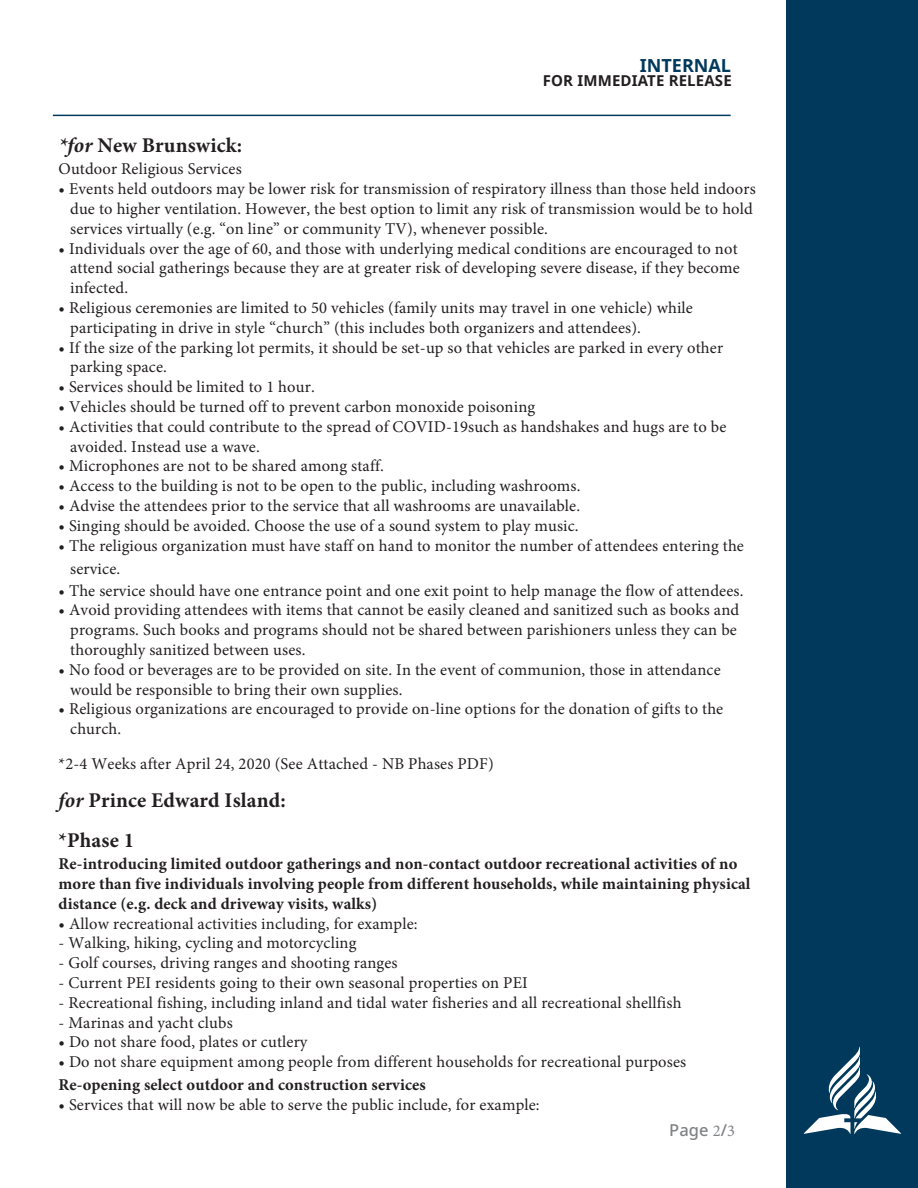
<style>
.page{position:relative;width:918px;height:1188px;background:#fff}
.page>*{position:absolute;margin:0;border:0;box-sizing:border-box;transform-origin:0 0}
.t1{font:700 21px/40.2px "Minion Pro";letter-spacing:.005em;color:#231f20}
.t2{font:700 18px "Noto Sans";color:#00395c}
.t3{font:16.5px/19.8px "Minion Pro";letter-spacing:.01em;color:#231f20}
.t4{font:700 16.5px/19.8px "Minion Pro";letter-spacing:.01em;color:#231f20}
.t5{font:500 16.5px "Noto Sans";color:#808285}
.t6{font:700 15px "Noto Sans";letter-spacing:.01em;color:#231f20}
.s1{font-style:italic}
.s2{font-family:"Minion Pro";font-weight:400}
</style>
<div class="page">
<div style="left:787px;top:0;width:131px;height:1188px;background:#00395c"></div>
<svg style="left:804px;top:1047px;width:97px;height:87px"></svg>
<hr style="left:53px;top:115px;width:678px;height:1px;background:#00395c">
<p class="t2" style="left:640px;top:53px;width:93px">INTERNAL</p>
<p class="t6" style="left:543px;top:70px;width:190px">FOR IMMEDIATE RELEASE</p>
<p class="t1" style="left:59px;top:125px;width:185px"><span class="s1">*for</span> New Brunswick:</p>
<p class="t3" style="left:59px;top:159px;width:185px">Outdoor Religious Services</p>
<p class="t3" style="left:70px;top:179px;width:687px;text-indent:-12px">• Events held outdoors may be lower risk for transmission of respiratory illness than those held indoors due to higher ventilation. However, the best option to limit any risk of transmission would be to hold services virtually (e.g. “on line” or community TV), whenever possible.</p>
<p class="t3" style="left:70px;top:238px;width:671px;text-indent:-12px">• Individuals over the age of 60, and those with underlying medical conditions are encouraged to not attend social gatherings because they are at greater risk of developing severe disease, if they become infected.</p>
<p class="t3" style="left:70px;top:298px;width:624px;text-indent:-12px">• Religious ceremonies are limited to 50 vehicles (family units may travel in one vehicle) while participating in drive in style “church” (this includes both organizers and attendees).</p>
<p class="t3" style="left:70px;top:337px;width:654px;text-indent:-12px">• If the size of the parking lot permits, it should be set-up so that vehicles are parked in every other parking space.</p>
<p class="t3" style="left:59px;top:377px;width:258px">• Services should be limited to 1 hour.</p>
<p class="t3" style="left:59px;top:397px;width:478px">• Vehicles should be turned off to prevent carbon monoxide poisoning</p>
<p class="t3" style="left:70px;top:417px;width:658px;text-indent:-12px">• Activities that could contribute to the spread of COVID-19such as handshakes and hugs are to be avoided. Instead use a wave.</p>
<p class="t3" style="left:59px;top:456px;width:327px">• Microphones are not to be shared among staff.</p>
<p class="t3" style="left:59px;top:476px;width:524px">• Access to the building is not to be open to the public, including washrooms.</p>
<p class="t3" style="left:59px;top:496px;width:523px">• Advise the attendees prior to the service that all washrooms are unavailable.</p>
<p class="t3" style="left:59px;top:516px;width:522px">• Singing should be avoided. Choose the use of a sound system to play music.</p>
<p class="t3" style="left:70px;top:534px;width:675px;line-height:23.1px;text-indent:-12px">• The religious organization must have staff on hand to monitor the number of attendees entering the service.</p>
<p class="t3" style="left:59px;top:580px;width:687px">• The service should have one entrance point and one exit point to help manage the flow of attendees.</p>
<p class="t3" style="left:70px;top:600px;width:671px;text-indent:-12px">• Avoid providing attendees with items that cannot be easily cleaned and sanitized such as books and programs. Such books and programs should not be shared between parishioners unless they can be thoroughly sanitized between uses.</p>
<p class="t3" style="left:70px;top:660px;width:652px;text-indent:-12px">• No food or beverages are to be provided on site. In the event of communion, those in attendance would be responsible to bring their own supplies.</p>
<p class="t3" style="left:70px;top:699px;width:655px;text-indent:-12px">• Religious organizations are encouraged to provide on-line options for the donation of gifts to the church.</p>
<p class="t3" style="left:59px;top:754px;width:437px">*2-4 Weeks after April 24, 2020 (See Attached - NB Phases PDF)</p>
<p class="t1" style="left:59px;top:780px;width:229px"><span class="s1">for</span> Prince Edward Island: *Phase 1</p>
<p class="t4" style="left:59px;top:854px;width:694px">Re-introducing limited outdoor gatherings and non-contact outdoor recreational activities of no more than five individuals involving people from different households, while maintaining physical distance (e.g. deck and driveway visits, walks)</p>
<p class="t3" style="left:59px;top:913px;width:361px">• Allow recreational activities including, for example:</p>
<p class="t3" style="left:59px;top:933px;width:300px">- Walking, hiking, cycling and motorcycling</p>
<p class="t3" style="left:59px;top:953px;width:341px">- Golf courses, driving ranges and shooting ranges</p>
<p class="t3" style="left:59px;top:973px;width:471px">- Current PEI residents going to their own seasonal properties on PEI</p>
<p class="t3" style="left:59px;top:993px;width:624px">- Recreational fishing, including inland and tidal water fisheries and all recreational shellfish</p>
<p class="t3" style="left:59px;top:1012px;width:176px">- Marinas and yacht clubs</p>
<p class="t3" style="left:59px;top:1032px;width:251px">• Do not share food, plates or cutlery</p>
<p class="t3" style="left:59px;top:1052px;width:629px">• Do not share equipment among people from different households for recreational purposes</p>
<p class="t4" style="left:59px;top:1075px;width:369px">Re-opening select outdoor and construction services</p>
<p class="t3" style="left:59px;top:1095px;width:483px">• Services that will now be able to serve the public include, for example:</p>
<p class="t5" style="left:669px;top:1118px;width:67px">Page <span class="s2">2</span>/<span class="s2">3</span></p>
</div>
